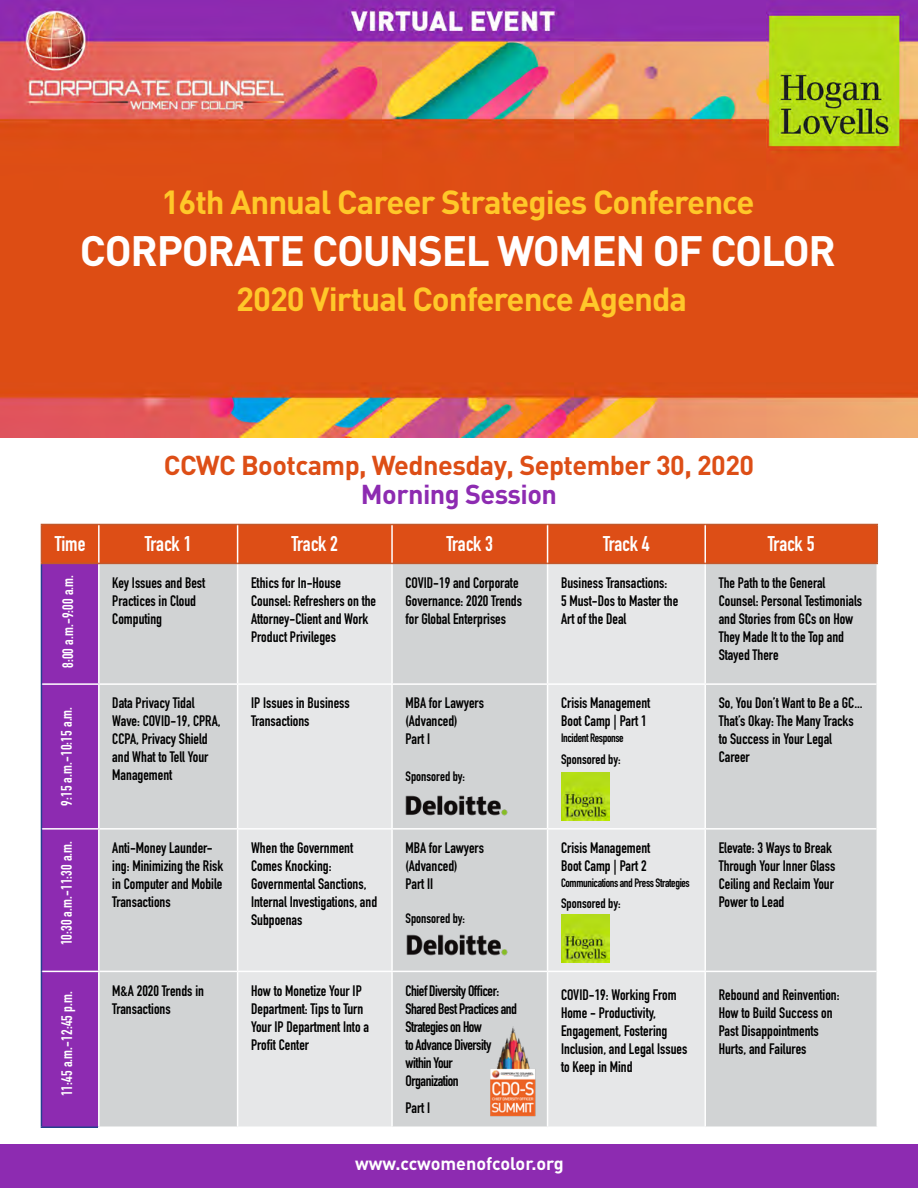
<style>
.page{position:relative;width:918px;height:1188px;background:#fff}
.page>*{position:absolute;margin:0;border:0;box-sizing:border-box;transform-origin:0 0}
.t1{font:700 42px "DIN";letter-spacing:-.03em;color:#fff}
.t2{font:700 33px "DIN";letter-spacing:-.03em;color:#ffc829}
.t3{font:700 33px "DIN";letter-spacing:-.03em;color:#ffc82a}
.t4{font:700 27px "DIN";letter-spacing:-.02em;color:#dd4e16}
.t5{font:700 27px "DIN";letter-spacing:-.02em;color:#8d2bb1}
.t6{font:700 21px "DIN Condensed";letter-spacing:-.005em;color:#fff}
.t7{font:700 18px "DIN";color:#fff}
.t8{font:700 15px/18px "DIN Condensed";color:#000}
.t9{font:700 15px/18px "DIN Condensed";letter-spacing:-.03em;color:#000}
.t10{font:700 15px "DIN Condensed";letter-spacing:.01em;color:#fff}
.t11{font:700 13.5px "DIN Condensed";color:#000}
.t12{font:700 12px "DIN Condensed";letter-spacing:-.03em;color:#000}
</style>
<div class="page">
<img style="left:0;top:0;width:918px;height:437px">
<svg style="left:42px;top:525px;width:835px;height:601px;background:#b43c63"></svg>
<div style="left:100px;top:564px;width:777px;height:562px;background:#d1d3d4"></div>
<svg style="left:238px;top:564px;width:466px;height:562px;background:#dfe0e1"></svg>
<hr style="left:41px;top:564px;width:1px;height:120px;background:#25408f">
<hr style="left:41px;top:684px;width:1px;height:145px;background:#25408f">
<hr style="left:41px;top:829px;width:1px;height:142px;background:#25408f">
<hr style="left:41px;top:971px;width:1px;height:155px;background:#25408f">
<hr style="left:41px;top:1126px;width:57px;height:2px;background:#25408f">
<hr style="left:98px;top:564px;width:2px;height:119px;background:#fff">
<hr style="left:237px;top:564px;width:1px;height:119px;background:#fff">
<hr style="left:391px;top:564px;width:2px;height:119px;background:#fff">
<hr style="left:547px;top:564px;width:1px;height:119px;background:#fff">
<hr style="left:704px;top:564px;width:2px;height:119px;background:#fff">
<hr style="left:98px;top:685px;width:2px;height:143px;background:#fff">
<hr style="left:237px;top:685px;width:1px;height:143px;background:#fff">
<hr style="left:391px;top:685px;width:2px;height:143px;background:#fff">
<hr style="left:547px;top:685px;width:1px;height:143px;background:#fff">
<hr style="left:704px;top:685px;width:2px;height:143px;background:#fff">
<hr style="left:98px;top:830px;width:2px;height:141px;background:#fff">
<hr style="left:237px;top:830px;width:1px;height:141px;background:#fff">
<hr style="left:391px;top:830px;width:2px;height:141px;background:#fff">
<hr style="left:547px;top:830px;width:1px;height:141px;background:#fff">
<hr style="left:704px;top:830px;width:2px;height:141px;background:#fff">
<hr style="left:98px;top:972px;width:2px;height:154px;background:#fff">
<hr style="left:237px;top:972px;width:1px;height:154px;background:#fff">
<hr style="left:391px;top:972px;width:2px;height:154px;background:#fff">
<hr style="left:547px;top:972px;width:1px;height:154px;background:#fff">
<hr style="left:704px;top:972px;width:2px;height:154px;background:#fff">
<hr style="left:100px;top:683px;width:138px;height:2px;background:#fff">
<hr style="left:238px;top:683px;width:154px;height:2px;background:#fff">
<hr style="left:392px;top:683px;width:156px;height:2px;background:#fff">
<hr style="left:548px;top:683px;width:157px;height:2px;background:#fff">
<hr style="left:705px;top:683px;width:172px;height:2px;background:#fff">
<hr style="left:100px;top:828px;width:138px;height:2px;background:#fff">
<hr style="left:238px;top:828px;width:154px;height:2px;background:#fff">
<hr style="left:392px;top:828px;width:156px;height:2px;background:#fff">
<hr style="left:548px;top:828px;width:157px;height:2px;background:#fff">
<hr style="left:705px;top:828px;width:172px;height:2px;background:#fff">
<hr style="left:100px;top:971px;width:138px;height:1px;background:#fff">
<hr style="left:238px;top:971px;width:154px;height:1px;background:#fff">
<hr style="left:392px;top:971px;width:156px;height:1px;background:#fff">
<hr style="left:548px;top:971px;width:157px;height:1px;background:#fff">
<hr style="left:705px;top:971px;width:172px;height:1px;background:#fff">
<hr style="left:41px;top:524px;width:58px;height:1px;background:#c2582b">
<hr style="left:41px;top:525px;width:1px;height:38px;background:#c2582b">
<hr style="left:99px;top:524px;width:139px;height:1px;background:#c2582b">
<hr style="left:238px;top:524px;width:154px;height:1px;background:#c2582b">
<hr style="left:392px;top:524px;width:156px;height:1px;background:#c2582b">
<hr style="left:548px;top:524px;width:157px;height:1px;background:#c2582b">
<hr style="left:705px;top:524px;width:173px;height:1px;background:#c2582b">
<hr style="left:877px;top:525px;width:1px;height:38px;background:#c2582b">
<hr style="left:41px;top:563px;width:58px;height:1px;background:#c2582b">
<hr style="left:99px;top:563px;width:139px;height:1px;background:#c2582b">
<hr style="left:238px;top:563px;width:154px;height:1px;background:#c2582b">
<hr style="left:392px;top:563px;width:156px;height:1px;background:#c2582b">
<hr style="left:548px;top:563px;width:157px;height:1px;background:#c2582b">
<hr style="left:705px;top:563px;width:173px;height:1px;background:#c2582b">
<hr style="left:42px;top:683px;width:58px;height:2px;background:#fff">
<hr style="left:42px;top:828px;width:58px;height:2px;background:#fff">
<hr style="left:42px;top:971px;width:58px;height:1px;background:#fff">
<hr style="left:98px;top:525px;width:2px;height:38px;background:#fff">
<hr style="left:237px;top:525px;width:1px;height:38px;background:#fff">
<hr style="left:391px;top:525px;width:2px;height:38px;background:#fff">
<hr style="left:547px;top:525px;width:1px;height:38px;background:#fff">
<hr style="left:704px;top:525px;width:2px;height:38px;background:#fff">
<img style="left:488px;top:1026px;width:50px;height:92px">
<div style="left:0;top:1145px;width:918px;height:43px;background:#8d2bb1"></div>
<img style="left:405px;top:794px;width:103px;height:23px">
<img style="left:562px;top:773px;width:47px;height:47px">
<img style="left:406px;top:934px;width:103px;height:22px">
<img style="left:562px;top:915px;width:47px;height:47px">
<h2 class="t2" style="left:161px;top:180px;width:595px">16th Annual Career Strategies Conference</h2>
<h1 class="t1" style="left:80px;top:224px;width:758px">CORPORATE COUNSEL WOMEN OF COLOR</h1>
<h2 class="t3" style="left:236px;top:278px;width:453px">2020 Virtual Conference Agenda</h2>
<h3 class="t4" style="left:164px;top:448px;width:592px">CCWC Bootcamp, Wednesday, September 30, 2020</h3>
<h3 class="t5" style="left:361px;top:476px;width:198px">Morning Session</h3>
<h3 class="t6" style="left:55px;top:530px;width:32px">Time</h3>
<h3 class="t6" style="left:145px;top:530px;width:48px">Track 1</h3>
<h3 class="t6" style="left:292px;top:530px;width:48px">Track 2</h3>
<h3 class="t6" style="left:447px;top:530px;width:48px">Track 3</h3>
<h3 class="t6" style="left:603px;top:530px;width:48px">Track 4</h3>
<h3 class="t6" style="left:768px;top:530px;width:48px">Track 5</h3>
<p class="t8" style="left:112px;top:573px;width:95px">Key Issues and Best<br>Practices in Cloud<br>Computing</p>
<p class="t8" style="left:251px;top:573px;width:127px">Ethics for In-House<br>Counsel: Refreshers on the<br>Attorney-Client and Work<br>Product Privileges</p>
<p class="t8" style="left:406px;top:573px;width:118px">COVID-19 and Corporate<br>Governance: 2020 Trends for Global Enterprises</p>
<p class="t8" style="left:561px;top:573px;width:119px">Business Transactions:<br>5 Must-Dos to Master the<br>Art of the Deal</p>
<p class="t8" style="left:719px;top:573px;width:145px">The Path to the General<br>Counsel: Personal Testimonials and Stories from GCs on How<br>They Made It to the Top and<br>Stayed There</p>
<p class="t8" style="left:112px;top:694px;width:110px">Data Privacy Tidal<br>Wave: COVID-19, CPRA,<br>CCPA, Privacy Shield and What to Tell Your<br>Management</p>
<p class="t8" style="left:251px;top:694px;width:100px">IP Issues in Business<br>Transactions</p>
<p class="t8" style="left:406px;top:694px;width:80px">MBA for Lawyers (Advanced)<br>Part I</p>
<p class="t10" style="left:58px;top:668px;width:95px;rotate:-90deg">8:00 a.m.-9:00 a.m.</p>
<p class="t10" style="left:56px;top:806px;width:100px;rotate:-90deg">9:15 a.m.-10:15 a.m.</p>
<p class="t10" style="left:56px;top:945px;width:106px;rotate:-90deg">10:30 a.m.-11:30 a.m.</p>
<p class="t8" style="left:561px;top:694px;width:91px">Crisis Management<br>Boot Camp | Part 1</p>
<p class="t12" style="left:561px;top:730px;width:64px">Incident Response</p>
<p class="t11" style="left:561px;top:751px;width:61px">Sponsored by:</p>
<p class="t8" style="left:719px;top:694px;width:145px">So, You Don’t Want to Be a GC...<br>That’s Okay: The Many Tracks to Success in Your Legal<br>Career</p>
<p class="t11" style="left:406px;top:767px;width:61px">Sponsored by:</p>
<p class="t8" style="left:112px;top:839px;width:112px">Anti-Money Launder&shy;ing: Minimizing the Risk in Computer and Mobile<br>Transactions</p>
<p class="t8" style="left:251px;top:839px;width:128px">When the Government<br>Comes Knocking:<br>Governmental Sanctions,<br>Internal Investigations, and<br>Subpoenas</p>
<p class="t8" style="left:406px;top:839px;width:80px">MBA for Lawyers (Advanced)<br>Part II</p>
<p class="t8" style="left:561px;top:839px;width:91px">Crisis Management<br>Boot Camp | Part 2</p>
<p class="t12" style="left:561px;top:875px;width:130px">Communications and Press Strategies</p>
<p class="t11" style="left:561px;top:894px;width:61px">Sponsored by:</p>
<p class="t8" style="left:719px;top:839px;width:118px">Elevate: 3 Ways to Break<br>Through Your Inner Glass<br>Ceiling and Reclaim Your<br>Power to Lead</p>
<p class="t11" style="left:406px;top:909px;width:61px">Sponsored by:</p>
<p class="t10" style="left:57px;top:1096px;width:106px;rotate:-90deg">11:45 a.m.-12:45 p.m.</p>
<p class="t8" style="left:112px;top:981px;width:93px">M&amp;A 2020 Trends in<br>Transactions</p>
<p class="t8" style="left:251px;top:981px;width:119px">How to Monetize Your IP<br>Department: Tips to Turn<br>Your IP Department Into a<br>Profit Center</p>
<p class="t9" style="left:406px;top:981px;width:113px">Chief Diversity Officer:<br>Shared Best Practices and<br>Strategies on How<br>to Advance Diversity within Your<br>Organization</p>
<p class="t8" style="left:406px;top:1098px;width:26px">Part I</p>
<p class="t8" style="left:561px;top:986px;width:128px">COVID-19: Working From<br>Home - Productivity,<br>Engagement, Fostering<br>Inclusion, and Legal Issues to Keep in Mind</p>
<p class="t8" style="left:719px;top:986px;width:122px">Rebound and Reinvention:<br>How to Build Success on<br>Past Disappointments<br>Hurts, and Failures</p>
<p class="t7" style="left:355px;top:1152px;width:210px">www.ccwomenofcolor.org</p>
</div>
